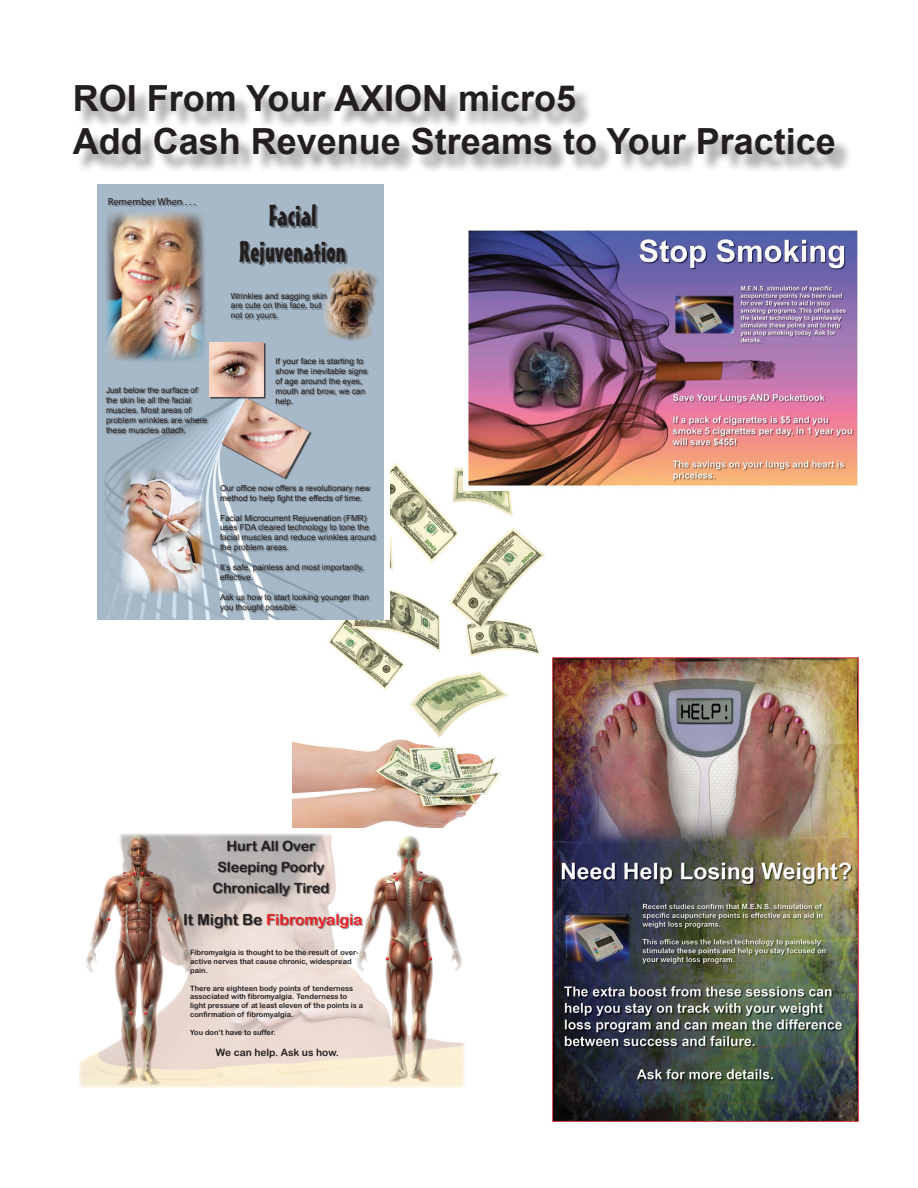
<style>
.page{position:relative;width:918px;height:1188px;background:#fff}
.page>*{position:absolute;margin:0;border:0;box-sizing:border-box;transform-origin:0 0}
.t1{font:700 36px/43.2px "Arial";color:#231f20}
.t2{font:29.25px/35.1px "Mister Earl BT";color:#231f20;text-align:center}
.t3{font:15.3px "Arial Rounded MT Bold";color:#ee1f23}
.t4{font:14.1px/21.1px "Arial Rounded MT Bold";color:#231f20;text-align:center}
.t5{font:10.35px "Myriad Pro";color:#231f20}
.t6{font:10.2px "Arial Rounded MT Bold";color:#231f20}
.t7{font:8.25px/9.9px "Arial";color:#231f20}
.t8{font:7.35px/8.9px "Arial Rounded MT Bold";color:#231f20}
.s1{color:#231f20}
</style>
<div class="page">
<img style="left:292px;top:462px;width:253px;height:366px">
<img style="left:464px;top:230px;width:394px;height:261px">
<img style="left:552px;top:657px;width:307px;height:465px">
<img style="left:564px;top:914px;width:67px;height:48px">
<svg style="left:97px;top:185px;width:293px;height:434px"></svg>
<img style="left:98px;top:185px;width:285px;height:434px">
<div style="left:210px;top:343px;width:56px;height:56px;background:#45474c"></div>
<img style="left:210px;top:343px;width:54px;height:54px">
<img style="left:121px;top:468px;width:83px;height:126px">
<div style="left:222px;top:398px;width:90px;height:82px;background:#231f20;opacity:.75"></div>
<img style="left:222px;top:398px;width:87px;height:80px">
<img style="left:104px;top:210px;width:103px;height:154px">
<img style="left:151px;top:284px;width:52px;height:78px">
<img style="left:167px;top:535px;width:36px;height:39px">
<img style="left:320px;top:262px;width:63px;height:80px">
<div style="left:109px;top:198px;width:88px;height:9px;background:#231f20;opacity:.5"></div>
<div style="left:240px;top:205px;width:108px;height:62px;background:#231f20;opacity:.5"></div>
<div style="left:220px;top:485px;width:157px;height:129px;background:#231f20;opacity:.5"></div>
<div style="left:231px;top:293px;width:97px;height:29px;background:#231f20;opacity:.5"></div>
<div style="left:276px;top:358px;width:93px;height:50px;background:#231f20;opacity:.5"></div>
<div style="left:106px;top:388px;width:103px;height:47px;background:#231f20;opacity:.5"></div>
<div style="left:76px;top:87px;width:777px;height:87px;background:#231f20;opacity:.5"></div>
<img style="left:203px;top:834px;width:115px;height:254px">
<div style="left:185px;top:841px;width:179px;height:89px;background:#231f20;opacity:.5"></div>
<img style="left:79px;top:833px;width:124px;height:255px">
<svg style="left:107px;top:917px;width:4px;height:5px"></svg>
<svg style="left:167px;top:917px;width:4px;height:5px"></svg>
<svg style="left:129px;top:1011px;width:4px;height:4px"></svg>
<svg style="left:144px;top:1011px;width:4px;height:4px"></svg>
<svg style="left:145px;top:882px;width:4px;height:4px"></svg>
<svg style="left:128px;top:882px;width:4px;height:4px"></svg>
<svg style="left:122px;top:871px;width:32px;height:5px"></svg>
<img style="left:318px;top:834px;width:147px;height:254px">
<svg style="left:391px;top:942px;width:4px;height:4px"></svg>
<svg style="left:385px;top:957px;width:4px;height:4px"></svg>
<svg style="left:428px;top:957px;width:4px;height:4px"></svg>
<svg style="left:423px;top:942px;width:4px;height:4px"></svg>
<svg style="left:404px;top:858px;width:10px;height:4px"></svg>
<svg style="left:419px;top:870px;width:4px;height:12px"></svg>
<svg style="left:393px;top:872px;width:6px;height:10px"></svg>
<h1 class="t1" style="left:73px;top:78px;width:764px">ROI From Your AXION micro5<br>Add Cash Revenue Streams to Your Practice</h1>
<p class="t5" style="left:108px;top:195px;width:89px">Remember When . . .</p>
<p class="t7" style="left:106px;top:386px;width:103px">Just below the surface of the skin lie all the facial muscles. Most areas of problem wrinkles are where these muscles attach.</p>
<h2 class="t2" style="left:239px;top:198px;width:108px">Facial<br>Rejuvenation</h2>
<p class="t7" style="left:231px;top:291px;width:97px">Wrinkles and sagging skin are cute on this face, but not on yours.</p>
<p class="t7" style="left:275px;top:356px;width:93px">If your face is starting to show the inevitable signs of age around the eyes, mouth and brow, we can help.</p>
<p class="t7" style="left:220px;top:483px;width:152px">Our office now offers a revolutionary new method to help fight the effects of time.</p>
<p class="t7" style="left:220px;top:513px;width:157px">Facial Microcurrent Rejuvenation (FMR) uses FDA cleared technology to tone the facial muscles and reduce wrinkles around the problem areas.</p>
<p class="t7" style="left:220px;top:562px;width:146px">It’s safe, painless and most importantly, effective.</p>
<p class="t7" style="left:220px;top:592px;width:151px">Ask us how to start looking younger than you thought possible.</p>
<h3 class="t4" style="left:213px;top:835px;width:118px">Hurt All Over<br>Sleeping Poorly<br>Chronically Tired</h3>
<h3 class="t3" style="left:183px;top:910px;width:181px"><span class="s1">It Might Be</span> Fibromyalgia</h3>
<p class="t8" style="left:190px;top:948px;width:170px">Fibromyalgia is thought to be the result of over&shy;active nerves that cause chronic, widespread pain.</p>
<p class="t8" style="left:190px;top:984px;width:174px">There are eighteen body points of tenderness associated with fibromyalgia. Tenderness to light pressure of at least eleven of the points is a confirmation of fibromyalgia.</p>
<p class="t8" style="left:190px;top:1028px;width:87px">You don’t have to suffer.</p>
<p class="t6" style="left:216px;top:1046px;width:125px">We can help. Ask us how.</p>
</div>
